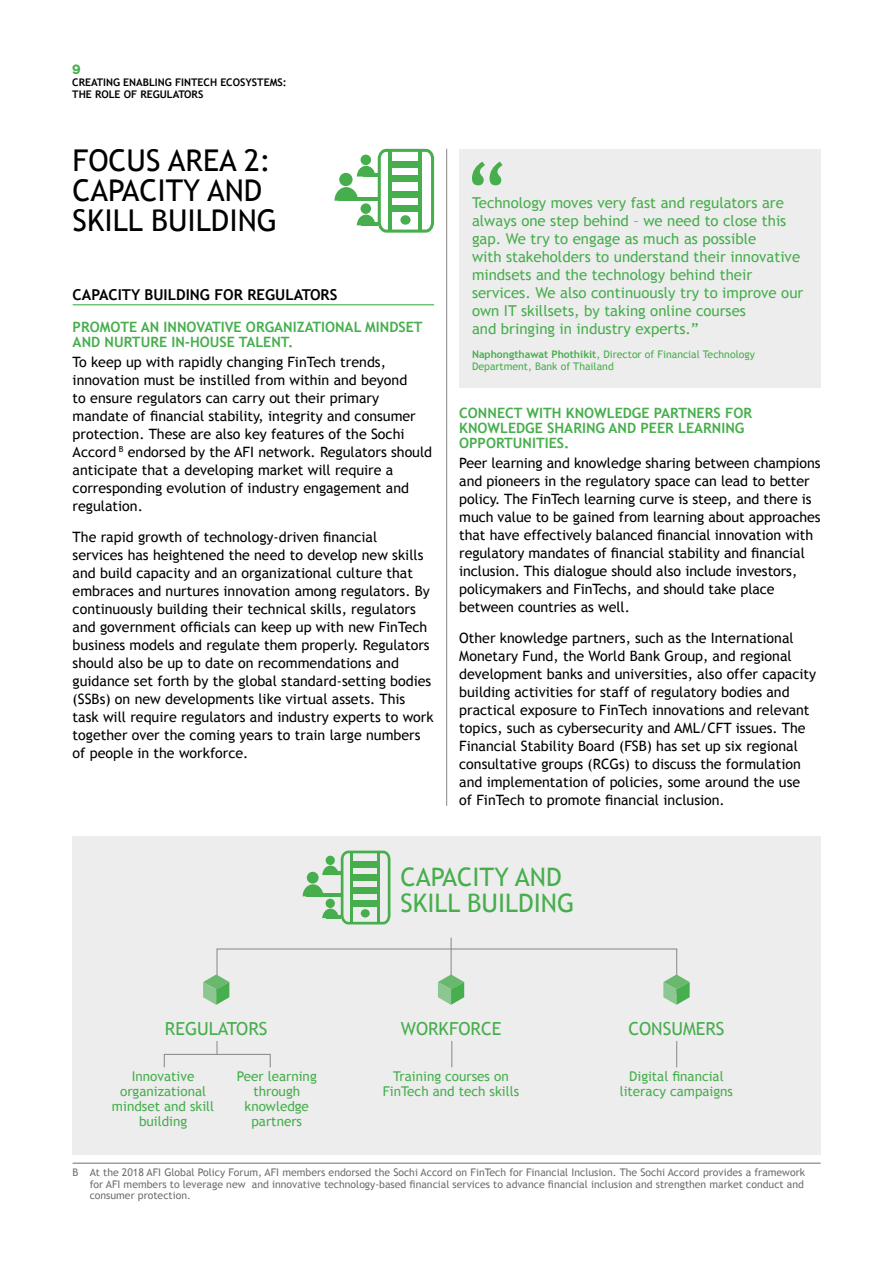
<style>
.page{position:relative;width:893px;height:1263px;background:#fff}
.page>*{position:absolute;margin:0;border:0;box-sizing:border-box;transform-origin:0 0}
.t1{font:30px/30px "Trebuchet MS";color:#000}
.t2{font:25.5px/25.5px "Trebuchet MS";color:#47ae4d}
.t3{font:18px "Trebuchet MS";color:#47ae4d}
.t4{font:15px/18px "Trebuchet MS";color:#47ae4d}
.t5{font:700 15px "Trebuchet MS";color:#000}
.t6{font:14.25px/18px "Trebuchet MS";color:#000}
.t7{font:700 14.25px/15px "Trebuchet MS";color:#47ae4d}
.t8{font:13.5px/15px "Trebuchet MS";color:#47ae4d;text-align:center}
.t9{font:800 13.5px "Helvetica Neue";color:#47ae4d}
.t10{font:10.5px/11.6px "Trebuchet MS";color:#706f6f;text-align:justify}
.t11{font:10.5px/12px "Trebuchet MS";color:#47ae4d}
.t12{font:700 10.5px/12px "Trebuchet MS";color:#000}
.s1{font-weight:700}
</style>
<div class="page">
<div style="left:73px;top:836px;width:748px;height:318px;background:#ededed"></div>
<hr style="left:451px;top:938px;width:1px;height:49px;background:#878686">
<div style="left:217px;top:949px;width:460px;height:45px;border:1px solid #878686"></div>
<hr style="left:446px;top:149px;width:1px;height:657px;background:#878787">
<div style="left:459px;top:149px;width:362px;height:238px;background:#ededed"></div>
<svg style="left:472px;top:162px;width:30px;height:23px"></svg>
<hr style="left:73px;top:304px;width:361px;height:1px;background:#47ae4d">
<svg style="left:303px;top:851px;width:87px;height:73px"></svg>
<svg style="left:203px;top:974px;width:26px;height:31px"></svg>
<svg style="left:438px;top:974px;width:26px;height:31px"></svg>
<svg style="left:663px;top:974px;width:27px;height:31px"></svg>
<div style="left:164px;top:1054px;width:106px;height:13px;border:1px solid #878686"></div>
<svg style="left:217px;top:1041px;width:1px;height:13px"></svg>
<svg style="left:452px;top:1041px;width:1px;height:26px"></svg>
<svg style="left:676px;top:1041px;width:1px;height:26px"></svg>
<hr style="left:73px;top:1163px;width:748px;height:1px;background:#706f6f">
<svg style="left:334px;top:149px;width:100px;height:84px"></svg>
<p class="t9" style="left:72px;top:61px;width:10px">9</p>
<p class="t12" style="left:72px;top:76px;width:216px">CREATING ENABLING FINTECH ECOSYSTEMS:<br>THE ROLE OF REGULATORS</p>
<h1 class="t1" style="left:73px;top:146px;width:206px">FOCUS AREA 2:<br>CAPACITY AND<br>SKILL BUILDING</h1>
<p class="t5" style="left:73px;top:285px;width:266px">CAPACITY BUILDING FOR REGULATORS</p>
<p class="t7" style="left:73px;top:319px;width:351px">PROMOTE AN INNOVATIVE ORGANIZATIONAL MINDSET<br>AND NURTURE IN-HOUSE TALENT.</p>
<p class="t6" style="left:73px;top:353px;width:361px">To keep up with rapidly changing FinTech trends, innovation must be instilled from within and beyond<br>to ensure regulators can carry out their primary mandate of financial stability, integrity and consumer protection. These are also key features of the Sochi Accord <sup>B</sup> endorsed by the AFI network. Regulators should anticipate that a developing market will require a corresponding evolution of industry engagement and regulation.</p>
<p class="t6" style="left:73px;top:528px;width:362px">The rapid growth of technology-driven financial<br>services has heightened the need to develop new skills and build capacity and an organizational culture that embraces and nurtures innovation among regulators. By continuously building their technical skills, regulators and government officials can keep up with new FinTech business models and regulate them properly. Regulators should also be up to date on recommendations and guidance set forth by the global standard-setting bodies (SSBs) on new developments like virtual assets. This task will require regulators and industry experts to work together over the coming years to train large numbers of people in the workforce.</p>
<p class="t4" style="left:472px;top:193px;width:333px">Technology moves very fast and regulators are always one step behind – we need to close this gap. We try to engage as much as possible<br>with stakeholders to understand their innovative mindsets and the technology behind their services. We also continuously try to improve our own IT skillsets, by taking online courses<br>and bringing in industry experts.”</p>
<p class="t11" style="left:472px;top:349px;width:284px"><span class="s1">Naphongthawat Phothikit</span>, Director of Financial Technology<br>Department, Bank of Thailand</p>
<p class="t7" style="left:459px;top:405px;width:294px">CONNECT WITH KNOWLEDGE PARTNERS FOR<br>KNOWLEDGE SHARING AND PEER LEARNING<br>OPPORTUNITIES.</p>
<p class="t6" style="left:459px;top:454px;width:363px">Peer learning and knowledge sharing between champions and pioneers in the regulatory space can lead to better policy. The FinTech learning curve is steep, and there is much value to be gained from learning about approaches that have effectively balanced financial innovation with regulatory mandates of financial stability and financial inclusion. This dialogue should also include investors, policymakers and FinTechs, and should take place between countries as well.</p>
<p class="t6" style="left:459px;top:629px;width:358px">Other knowledge partners, such as the International Monetary Fund, the World Bank Group, and regional development banks and universities, also offer capacity building activities for staff of regulatory bodies and practical exposure to FinTech innovations and relevant topics, such as cybersecurity and AML/CFT issues. The Financial Stability Board (FSB) has set up six regional consultative groups (RCGs) to discuss the formulation and implementation of policies, some around the use of FinTech to promote financial inclusion.</p>
<h2 class="t2" style="left:400px;top:865px;width:175px">CAPACITY AND<br>SKILL BUILDING</h2>
<p class="t3" style="left:165px;top:1018px;width:104px">REGULATORS</p>
<p class="t3" style="left:401px;top:1018px;width:102px">WORKFORCE</p>
<p class="t3" style="left:628px;top:1018px;width:98px">CONSUMERS</p>
<p class="t8" style="left:112px;top:1069px;width:104px">Innovative organizational mindset and skill building</p>
<p class="t8" style="left:237px;top:1069px;width:81px">Peer learning through knowledge partners</p>
<p class="t8" style="left:383px;top:1069px;width:138px">Training courses on<br>FinTech and tech skills</p>
<p class="t8" style="left:620px;top:1069px;width:115px">Digital financial literacy campaigns</p>
<p class="t10" style="left:90px;top:1167px;width:717px;text-indent:-17px">B At the 2018 AFI Global Policy Forum, AFI members endorsed the Sochi Accord on FinTech for Financial Inclusion. The Sochi Accord provides a framework for AFI members to leverage new and innovative technology-based financial services to advance financial inclusion and strengthen market conduct and consumer protection.</p>
</div>
